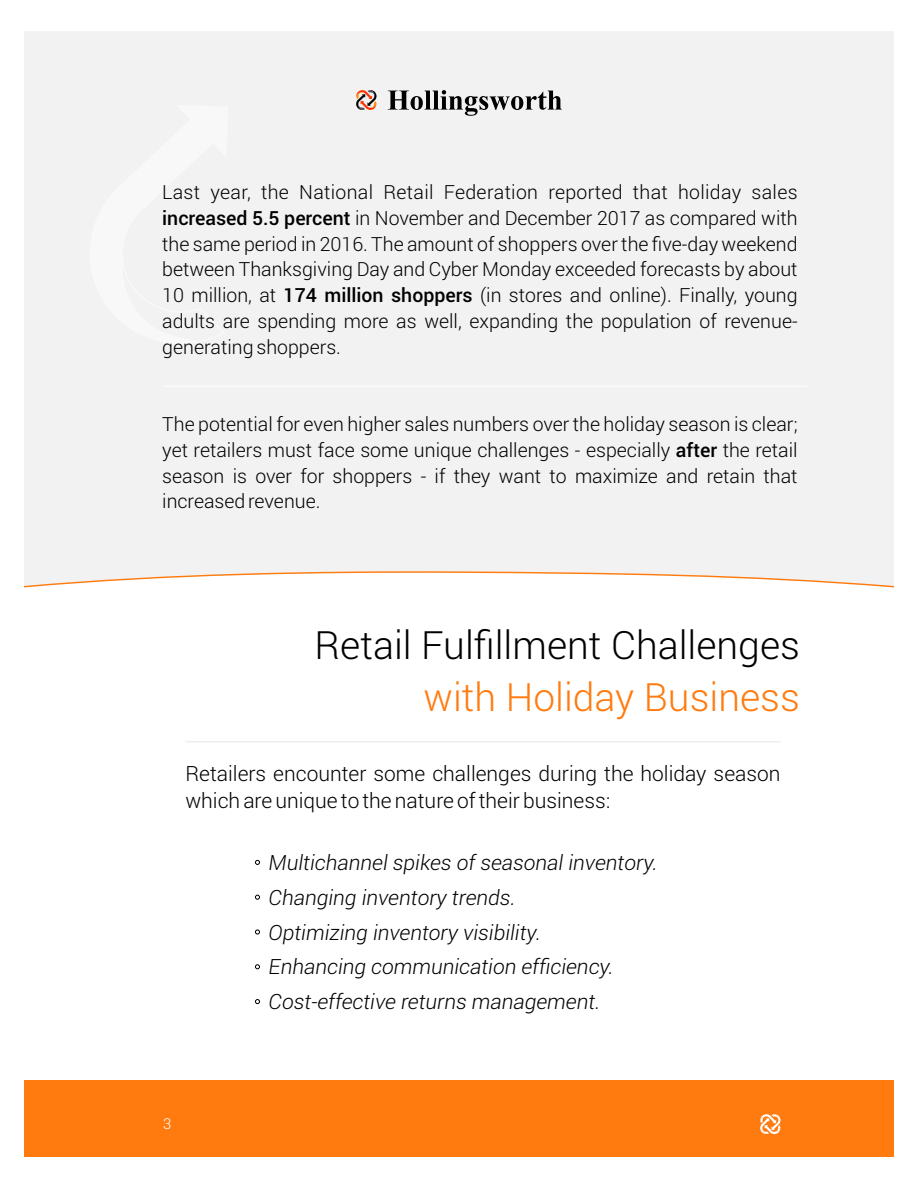
<style>
.page{position:relative;width:918px;height:1188px;background:#fff}
.page>*{position:absolute;margin:0;border:0;box-sizing:border-box;transform-origin:0 0}
.t1{font:300 39px "Roboto";color:#000}
.t2{font:300 39px "Roboto";color:#ff7b0f}
.t3{font:italic 300 21px/34.7px "Roboto";color:#000}
.t4{font:300 21px/27.8px "Roboto";color:#000}
.t5{font:300 19.5px/25.7px "Roboto";color:#000;text-align:justify}
.t6{font:300 15px "Roboto";color:#fff}
.s1{font-weight:500}
</style>
<div class="page">
<div style="left:24px;top:1080px;width:870px;height:77px;background:#ff7b0f"></div>
<div style="left:24px;top:31px;width:870px;height:540px;background:#f2f2f2"></div>
<svg style="left:24px;top:571px;width:870px;height:17px"></svg>
<hr style="left:185px;top:741px;width:596px;height:1px;background:#e6e6e6">
<svg style="left:356px;top:90px;width:21px;height:21px"></svg>
<svg style="left:388px;top:90px;width:174px;height:26px"></svg>
<div style="left:89px;top:105px;width:139px;height:239px;background:#f2f2f2"></div>
<hr style="left:163px;top:386px;width:644px;height:1px;background:#fff">
<svg style="left:255px;top:860px;width:5px;height:5px"></svg>
<svg style="left:255px;top:930px;width:5px;height:4px"></svg>
<svg style="left:255px;top:965px;width:5px;height:4px"></svg>
<svg style="left:255px;top:895px;width:5px;height:4px"></svg>
<svg style="left:255px;top:999px;width:5px;height:5px"></svg>
<svg style="left:760px;top:1114px;width:21px;height:21px"></svg>
<p class="t5" style="left:162px;top:179px;width:637px">Last year, the National Retail Federation reported that holiday sales <span class="s1">increased 5.5 percent</span> in November and December 2017 as compared with the same period in 2016. The amount of shoppers over the five-day weekend between Thanksgiving Day and Cyber Monday exceeded forecasts by about 10 million, at <span class="s1">174 million shoppers</span> (in stores and online). Finally, young adults are spending more as well, expanding the population of revenue&shy;generating shoppers.</p>
<p class="t5" style="left:162px;top:411px;width:637px">The potential for even higher sales numbers over the holiday season is clear; yet retailers must face some unique challenges - especially <span class="s1">after</span> the retail season is over for shoppers - if they want to maximize and retain that increased revenue.</p>
<h1 class="t1" style="left:315px;top:618px;width:487px">Retail Fulfillment Challenges</h1>
<h1 class="t2" style="left:424px;top:670px;width:378px">with Holiday Business</h1>
<p class="t4" style="left:185px;top:759px;width:597px">Retailers encounter some challenges during the holiday season which are unique to the nature of their business:</p>
<p class="t6" style="left:163px;top:1114px;width:10px">3</p>
<p class="t3" style="left:269px;top:845px;width:390px">Multichannel spikes of seasonal inventory.<br>Changing inventory trends.<br>Optimizing inventory visibility.<br>Enhancing communication efficiency.<br>Cost-effective returns management.</p>
</div>
